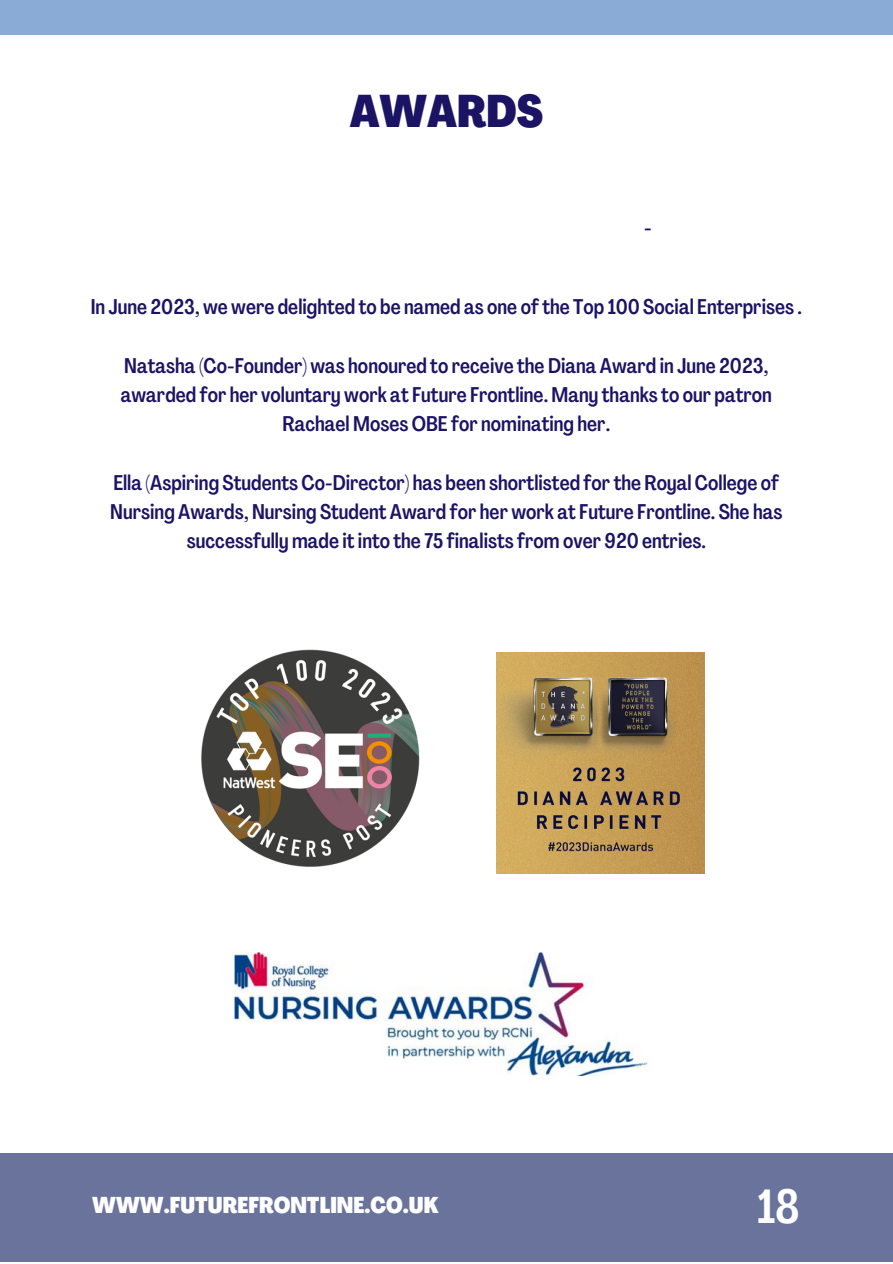
<style>
.page{position:relative;width:893px;height:1264px;background:#fff}
.page>*{position:absolute;margin:0;border:0;box-sizing:border-box;transform-origin:0 0}
.t1{font:500 47.25px "Agrandir Tight";color:#fff}
.t2{font:800 45px "Agrandir Tight";color:#1b1464}
.t3{font:800 22.5px "Agrandir Tight";color:#fff}
.t4{font:500 21px/29.2px "Agrandir Tight";color:#1b1464;text-align:center}
</style>
<div class="page">
<div style="left:0;top:1153px;width:892px;height:108px;background:#6a739c"></div>
<img style="left:496px;top:653px;width:208px;height:220px">
<img style="left:201px;top:649px;width:219px;height:218px">
<div style="left:0;top:0;width:892px;height:35px;background:#8aabd6"></div>
<img style="left:234px;top:952px;width:414px;height:123px">
<p class="t2" style="left:349px;top:94px;width:195px">AWARDS</p>
<p class="t4" style="left:644px;top:215px;width:9px">-</p>
<p class="t4" style="left:91px;top:294px;width:712px">In June 2023, we were delighted to be named as one of the Top 100 Social Enterprises .</p>
<p class="t4" style="left:121px;top:353px;width:652px">Natasha (Co-Founder) was honoured to receive the Diana Award in June 2023, awarded for her voluntary work at Future Frontline. Many thanks to our patron<br>Rachael Moses OBE for nominating her.</p>
<p class="t4" style="left:110px;top:470px;width:673px">Ella (Aspiring Students Co-Director) has been shortlisted for the Royal College of<br>Nursing Awards, Nursing Student Award for her work at Future Frontline. She has successfully made it into the 75 finalists from over 920 entries.</p>
<p class="t3" style="left:92px;top:1196px;width:348px">WWW.FUTUREFRONTLINE.CO.UK</p>
<p class="t1" style="left:757px;top:1187px;width:44px">18</p>
</div>
